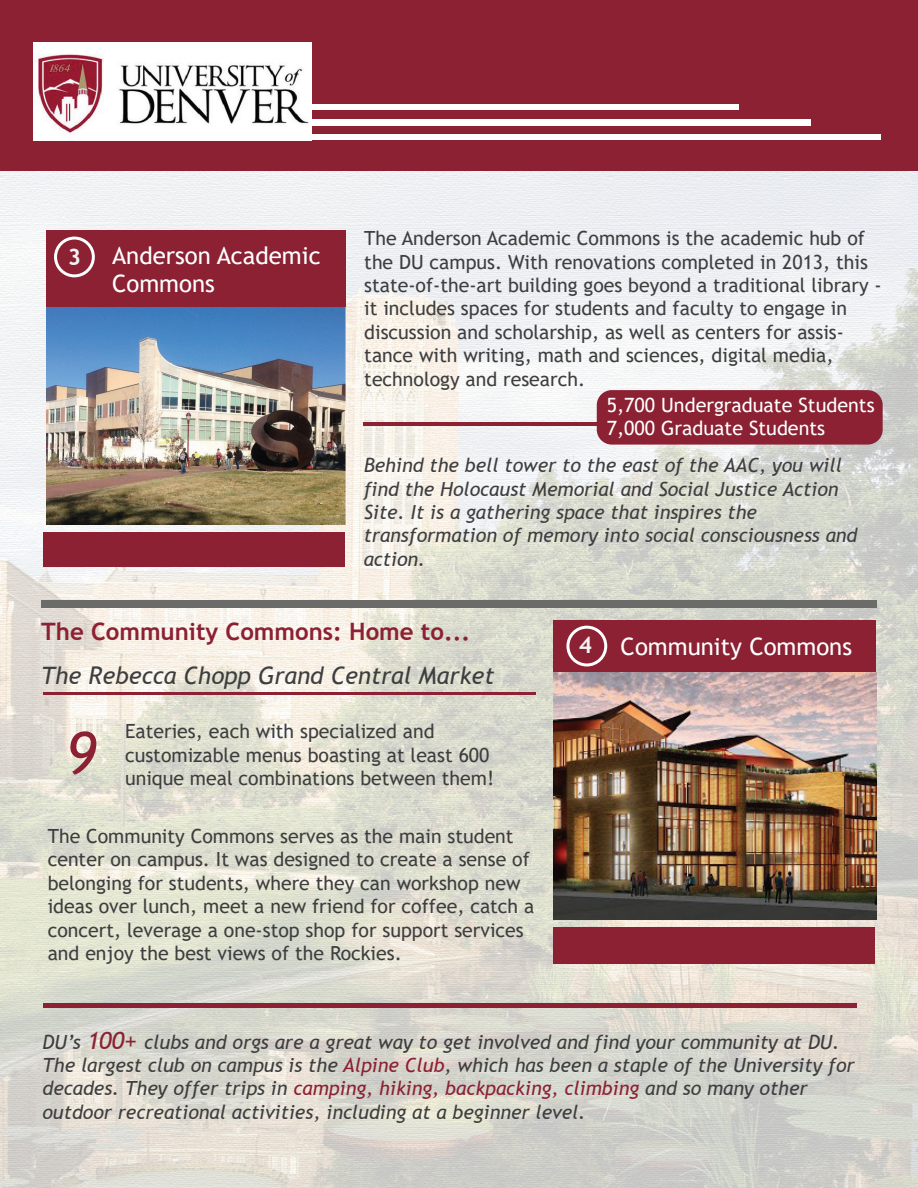
<style>
.page{position:relative;width:918px;height:1188px;background:#fff}
.page>*{position:absolute;margin:0;border:0;box-sizing:border-box;transform-origin:0 0}
.t1{font:italic 58.5px "Trebuchet MS";color:#8b2132}
.t2{font:24px/28.8px "Trebuchet MS";color:#fff}
.t3{font:italic 24px "Trebuchet MS";color:#3e3e3f}
.t4{font:700 24px "Trebuchet MS";color:#8b2132}
.t5{font:700 22.8px "Trebuchet MS";color:#f2f3f4}
.t6{font:19.65px/23.7px "Trebuchet MS";color:#fff}
.t7{font:19.5px/23.4px "Trebuchet MS";color:#3e3e3f}
.t8{font:italic 19.5px/23.4px "Trebuchet MS";color:#3e3e3f}
.s1{font-weight:700;font-size:22.8px;color:#f2f3f4}
.s2{font-size:24px;color:#8b2132}
.s3{color:#8b2132}
</style>
<div class="page">
<img style="left:0;top:170px;width:918px;height:1018px">
<img style="left:46px;top:306px;width:299px;height:219px">
<div style="left:46px;top:230px;width:299px;height:76px;background:#8b2132"></div>
<div style="left:54px;top:237px;width:41px;height:40px;border:3px solid #fff;border-radius:50%"></div>
<div style="left:41px;top:600px;width:835px;height:8px;background:#6b6b69"></div>
<hr style="left:364px;top:422px;width:499px;height:4px;background:#8b2132">
<div style="left:553px;top:620px;width:323px;height:53px;background:#8b2132"></div>
<img style="left:553px;top:673px;width:323px;height:247px">
<div style="left:566px;top:626px;width:41px;height:40px;border:3px solid #fff;border-radius:50%"></div>
<hr style="left:43px;top:692px;width:493px;height:3px;background:#8b2132">
<div style="left:43px;top:1003px;width:813px;height:5px;background:#8b2132"></div>
<div style="left:597px;top:390px;width:286px;height:55px;background:#8b2132;border-radius:15px"></div>
<div style="left:0;top:0;width:918px;height:170px;background:#8b2132"></div>
<div style="left:67px;top:104px;width:671px;height:6px;background:#fff"></div>
<div style="left:65px;top:135px;width:815px;height:5px;background:#fff"></div>
<div style="left:67px;top:119px;width:744px;height:7px;background:#fff"></div>
<img style="left:33px;top:43px;width:278px;height:97px">
<div style="left:44px;top:532px;width:301px;height:34px;background:#8b2132"></div>
<div style="left:553px;top:928px;width:322px;height:36px;background:#8b2132"></div>
<p class="t5" style="left:68px;top:242px;width:15px">3</p>
<p class="t2" style="left:112px;top:241px;width:210px">Anderson Academic<br>Commons</p>
<p class="t7" style="left:364px;top:227px;width:519px">The Anderson Academic Commons is the academic hub of the DU campus. With renovations completed in 2013, this state-of-the-art building goes beyond a traditional library - it includes spaces for students and faculty to engage in discussion and scholarship, as well as centers for assis&shy;tance with writing, math and sciences, digital media, technology and research.</p>
<p class="t6" style="left:607px;top:393px;width:269px">5,700 Undergraduate Students<br>7,000 Graduate Students</p>
<p class="t8" style="left:364px;top:454px;width:495px">Behind the bell tower to the east of the AAC, you will find the Holocaust Memorial and Social Justice Action Site. It is a gathering space that inspires the transformation of memory into social consciousness and action.</p>
<p class="t4" style="left:41px;top:616px;width:431px">The Community Commons: Home to...</p>
<p class="t3" style="left:41px;top:661px;width:455px">The Rebecca Chopp Grand Central Market</p>
<p class="t7" style="left:125px;top:720px;width:366px">Eateries, each with specialized and customizable menus boasting at least 600</p>
<h1 class="t1" style="left:65px;top:717px;width:32px">9</h1>
<p class="t7" style="left:125px;top:766px;width:371px">unique meal combinations between them!</p>
<p class="t7" style="left:48px;top:824px;width:488px">The Community Commons serves as the main student center on campus. It was designed to create a sense of belonging for students, where they can workshop new ideas over lunch, meet a new friend for coffee, catch a concert, leverage a one-stop shop for support services and enjoy the best views of the Rockies.</p>
<p class="t2" style="left:579px;top:632px;width:275px"><span class="s1">4</span> Community Commons</p>
<p class="t8" style="left:43px;top:1030px;width:814px">DU’s <span class="s2">100+</span> clubs and orgs are a great way to get involved and find your community at DU.<br>The largest club on campus is the <span class="s3">Alpine Club</span>, which has been a staple of the University for decades. They offer trips in <span class="s3">camping, hiking, backpacking, climbing</span> and so many other outdoor recreational activities, including at a beginner level.</p>
</div>
